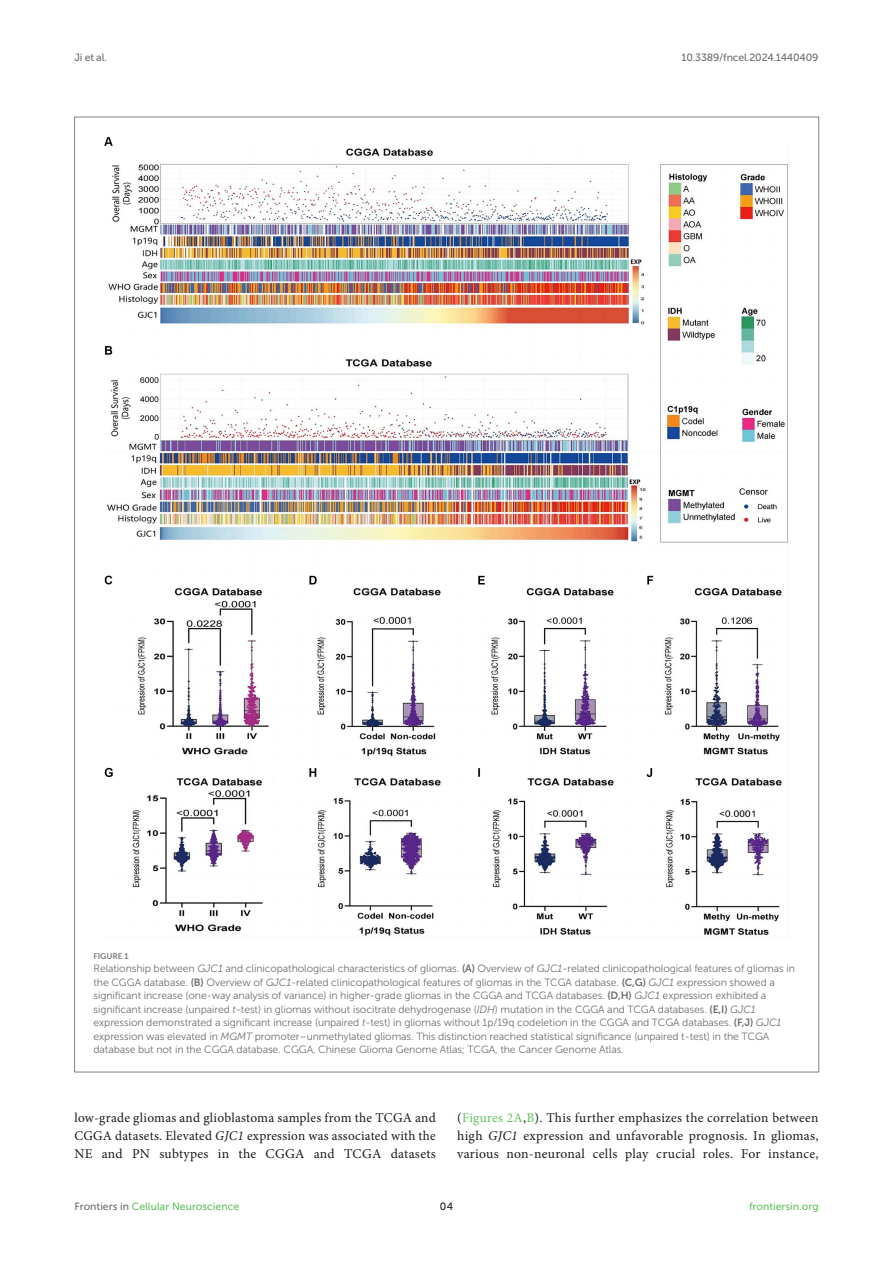
<style>
.page{position:relative;width:893px;height:1263px;background:#fff}
.page>*{position:absolute;margin:0;border:0;box-sizing:border-box;transform-origin:0 0}
.TEXT_FLUSH{font:13.5px/18px "Minion Pro";letter-spacing:.02em;color:#1b1c1b;text-align:justify}
.FIG_LEG{font:10.5px/13.5px "Museo Sans 300";letter-spacing:-.01em;color:#706f70}
.t1{font:10.5px "Museo Sans 500";color:#65c161}
.t2{font:10.5px "Museo Sans 500";letter-spacing:-.015em;color:#706f70}
.t3{font:10.5px "Museo Sans 500";color:#1b1c1b}
.FIG_HD{font:8.25px "Museo Sans 700";letter-spacing:-.01em;color:#7e7f7f}
.s1{font-style:italic}
.s2{font-family:"Museo Sans 700"}
.s3{color:#65c161}
.s4{color:#706f70}
</style>
<div class="page">
<img style="left:104px;top:137px;width:684px;height:799px">
<p class="t2" style="left:74px;top:51px;width:34px">Ji et al.</p>
<p class="t2" style="left:681px;top:51px;width:139px">10.3389/fncel.2024.1440409</p>
<p class="FIG_HD" style="left:94px;top:951px;width:37px">FIGURE 1</p>
<p class="FIG_LEG" style="left:94px;top:962px;width:703px">Relationship between <span class="s1">GJC1</span> and clinicopathological characteristics of gliomas. <span class="s2">(A)</span> Overview of <span class="s1">GJC1</span>-related clinicopathological features of gliomas in the CGGA database. <span class="s2">(B)</span> Overview of <span class="s1">GJC1</span>-related clinicopathological features of gliomas in the TCGA database. <span class="s2">(C,G)</span> <span class="s1">GJC1</span> expression showed a significant increase (one-way analysis of variance) in higher-grade gliomas in the CGGA and TCGA databases. <span class="s2">(D,H)</span> <span class="s1">GJC1</span> expression exhibited a significant increase (unpaired <span class="s1">t</span>-test) in gliomas without isocitrate dehydrogenase (<span class="s1">IDH</span>) mutation in the CGGA and TCGA databases. <span class="s2">(E,I)</span> <span class="s1">GJC1 </span>expression demonstrated a significant increase (unpaired <span class="s1">t</span>-test) in gliomas without 1p/19q codeletion in the CGGA and TCGA databases. <span class="s2">(F,J)</span> <span class="s1">GJC1 </span>expression was elevated in <span class="s1">MGMT</span> promoter–unmethylated gliomas. This distinction reached statistical significance (unpaired t-test) in the TCGA database but not in the CGGA database. CGGA, Chinese Glioma Genome Atlas; TCGA, the Cancer Genome Atlas.</p>
<p class="TEXT_FLUSH" style="left:74px;top:1109px;width:363px">low-grade gliomas and glioblastoma samples from the TCGA and CGGA datasets. Elevated <span class="s1">GJC1</span> expression was associated with the NE and PN subtypes in the CGGA and TCGA datasets</p>
<p class="TEXT_FLUSH" style="left:457px;top:1109px;width:363px">(<span class="s3">Figures 2A</span>,<span class="s3">B</span>). This further emphasizes the correlation between high <span class="s1">GJC1</span> expression and unfavorable prognosis. In gliomas, various non-neuronal cells play crucial roles. For instance,</p>
<p class="t1" style="left:74px;top:1200px;width:166px"><span class="s4">Frontiers in</span> Cellular Neuroscience</p>
<p class="t3" style="left:440px;top:1200px;width:15px">04</p>
<p class="t1" style="left:749px;top:1200px;width:71px">frontiersin.org</p>
</div>
